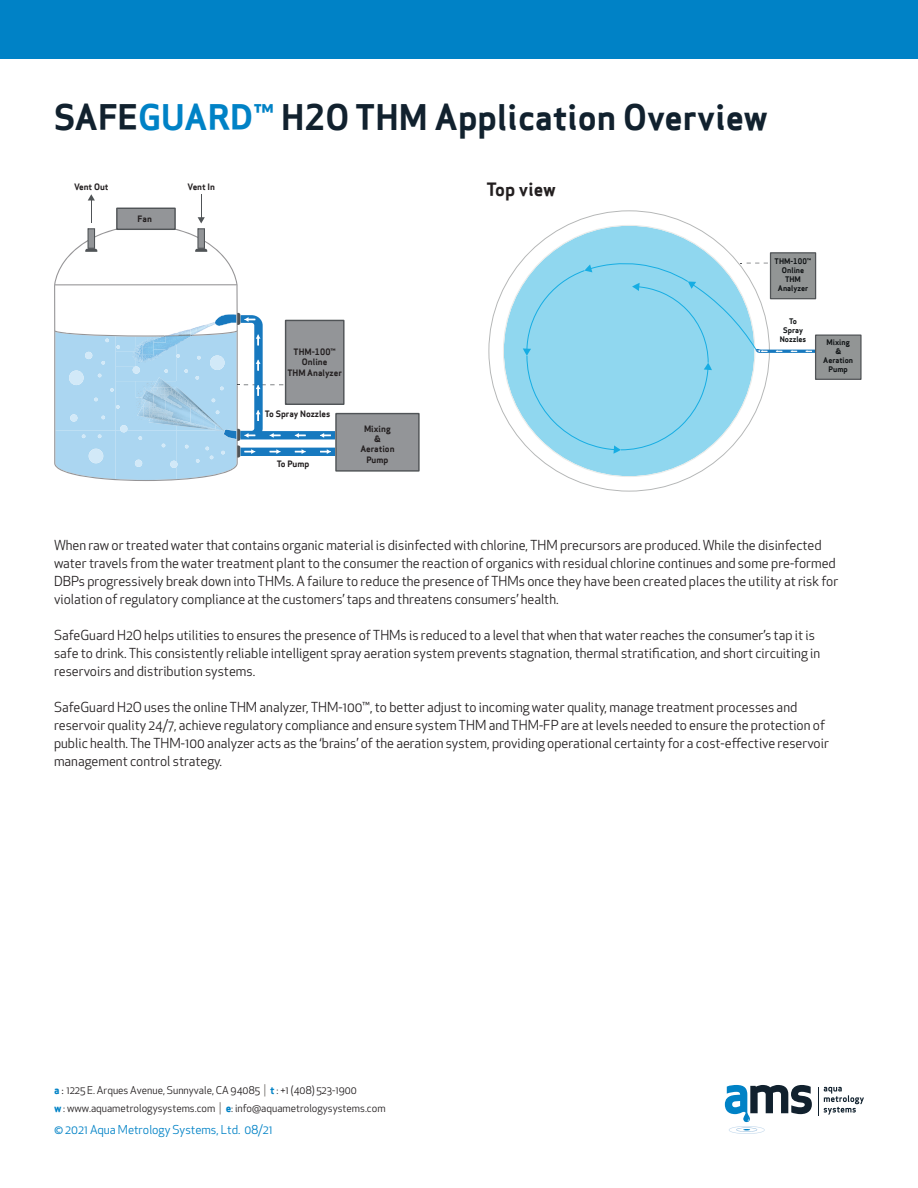
<style>
.page{position:relative;width:918px;height:1188px;background:#fff}
.page>*{position:absolute;margin:0;border:0;box-sizing:border-box;transform-origin:0 0}
.t1{font:700 34.5px "Apex Sans";color:#11212e}
.t2{font:700 18px "Apex Sans";color:#231f20}
.t3{font:13.5px/18px "Apex New";color:#231f20}
.Paragraph_Style14{font:12px "Apex New";color:#0082c6}
.t4{font:10.5px/18px "Apex New";color:#231f20}
.t5{font:700 8.7px/10.4px "Apex Sans";color:#231f20;text-align:center}
.t6{font:700 7.5px/9px "Apex Sans";color:#101315;text-align:center}
.s1{color:#0082c6}
.s2{font-family:"Apex Sans";font-weight:700;color:#0082c6}
.s3{font-family:"Minion Pro"}
.s4{font-size:12px;color:#7c7875}
</style>
<div class="page">
<svg style="left:818px;top:1087px;width:46px;height:28px"></svg>
<svg style="left:725px;top:1085px;width:87px;height:49px"></svg>
<div style="left:0;top:0;width:918px;height:58px;background:#0082c6"></div>
<svg style="left:488px;top:210px;width:241px;height:282px"></svg>
<svg style="left:523px;top:252px;width:339px;height:202px"></svg>
<svg style="left:54px;top:194px;width:366px;height:287px"></svg>
<p class="t1" style="left:54px;top:95px;width:715px">SAFE<span class="s1">GUARD™</span> H2O THM Application Overview</p>
<p class="t5" style="left:74px;top:181px;width:36px">Vent Out</p>
<p class="t5" style="left:187px;top:181px;width:29px">Vent In</p>
<p class="t5" style="left:138px;top:213px;width:16px">Fan</p>
<p class="t5" style="left:287px;top:346px;width:56px">THM-100™<br>Online<br>THM Analyzer</p>
<p class="t5" style="left:265px;top:409px;width:67px">To Spray Nozzles</p>
<p class="t5" style="left:277px;top:459px;width:34px">To Pump</p>
<p class="t5" style="left:360px;top:423px;width:36px">Mixing &amp;<br>Aeration<br>Pump</p>
<p class="t2" style="left:486px;top:177px;width:71px">Top view</p>
<p class="t6" style="left:775px;top:257px;width:38px">THM-100™<br>Online<br>THM<br>Analyzer</p>
<p class="t6" style="left:780px;top:316px;width:28px">To<br>Spray<br>Nozzles</p>
<p class="t6" style="left:823px;top:337px;width:31px">Mixing &amp;<br>Aeration<br>Pump</p>
<p class="t3" style="left:54px;top:536px;width:786px">When raw or treated water that contains organic material is disinfected with chlorine, THM precursors are produced. While the disinfected water travels from the water treatment plant to the consumer the reaction of organics with residual chlorine continues and some pre-formed DBPs progressively break down into THMs. A failure to reduce the presence of THMs once they have been created places the utility at risk for violation of regulatory compliance at the customers’ taps and threatens consumers’ health.</p>
<p class="t3" style="left:54px;top:626px;width:768px">SafeGuard H2O helps utilities to ensures the presence of THMs is reduced to a level that when that water reaches the consumer’s tap it is safe to drink. This consistently reliable intelligent spray aeration system prevents stagnation, thermal stratification, and short circuiting in reservoirs and distribution systems.</p>
<p class="t3" style="left:54px;top:698px;width:776px">SafeGuard H2O uses the online THM analyzer, THM-100™, to better adjust to incoming water quality, manage treatment processes and reservoir quality 24/7, achieve regulatory compliance and ensure system THM and THM-FP are at levels needed to ensure the protection of public health. The THM-100 analyzer acts as the ‘brains’ of the aeration system, providing operational certainty for a cost-effective reservoir management control strategy.</p>
<p class="t4" style="left:54px;top:1082px;width:333px"><span class="s2">a</span> <span class="s3">:</span> 1225 E. Arques Avenue, Sunnyvale, CA 94085 <span class="s4">|</span> <span class="s2">t</span> : +1 (408) 523-1900<br><span class="s2">w</span> : www.aquametrologysystems.com <span class="s4">|</span> <span class="s2">e</span>: info@aquametrologysystems.com</p>
<p class="Paragraph_Style14" style="left:54px;top:1122px;width:220px">© 2021 Aqua Metrology Systems, Ltd. 08/21</p>
</div>
